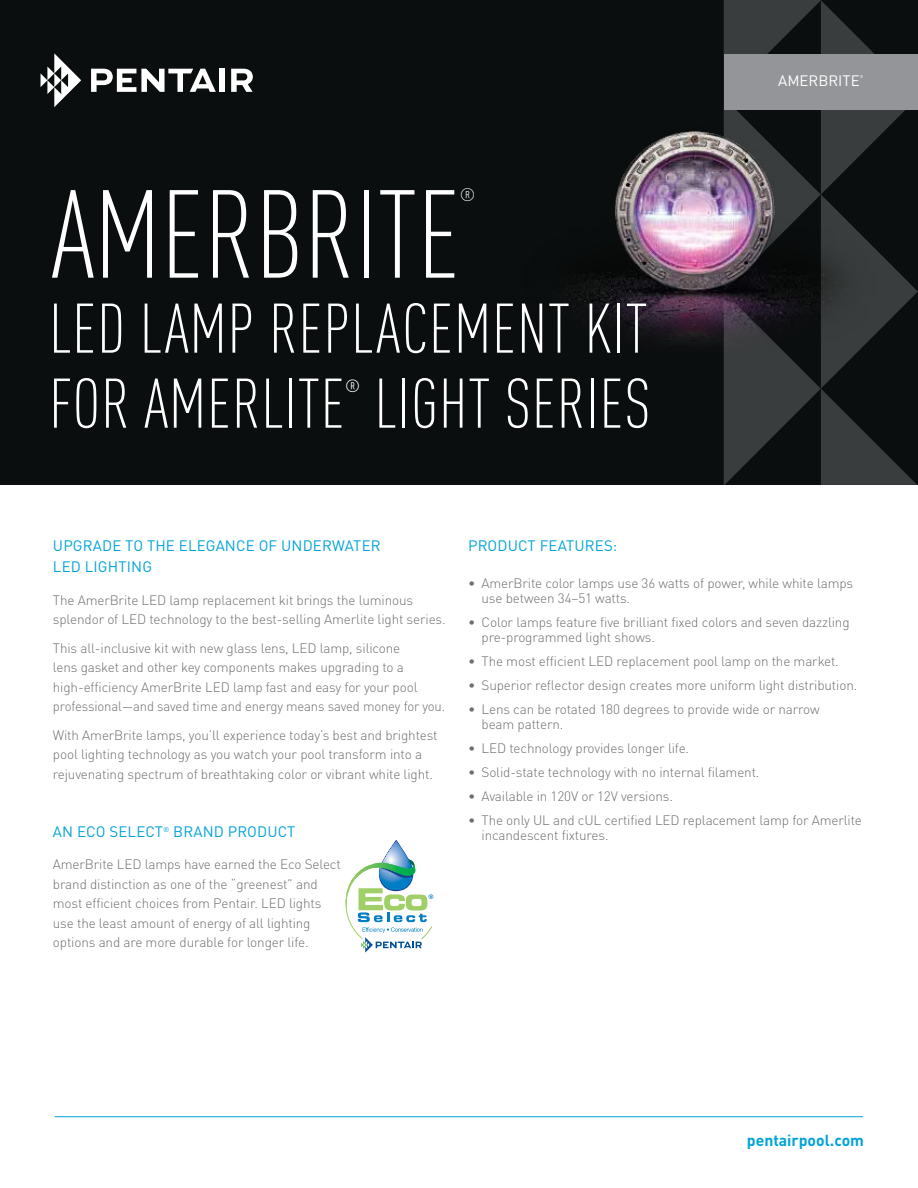
<style>
.page{position:relative;width:918px;height:1188px;background:#fff}
.page>*{position:absolute;margin:0;border:0;box-sizing:border-box;transform-origin:0 0}
.t1{font:300 condensed 123px "DIN Pro";color:#fff}
.t2{font:300 condensed 69px/75px "DIN Pro";letter-spacing:.01em;color:#fff}
.t3{font:300 condensed 18px "DIN Pro";color:#fff}
.t4{font:condensed 17.55px "DIN Pro";color:#fff}
.t5{font:700 15.75px "DIN Pro";color:#00a3d8}
.t6{font:15px/21px "DIN Pro";letter-spacing:.01em;color:#00a3d8}
.t7{font:15px "DIN Pro";color:#fff}
.t8{font:300 13.5px/19.5px "DIN Pro";letter-spacing:-.01em;color:#6d6e71}
.t9{font:4.2px "DIN Pro";color:#fff}
</style>
<div class="page">
<hr style="left:55px;top:1116px;width:808px;height:1px;background:#00a3d8">
<div style="left:0;top:0;width:918px;height:485px;background:#0b0e0e"></div>
<svg style="left:41px;top:53px;width:40px;height:54px"></svg>
<svg style="left:91px;top:69px;width:125px;height:23px"></svg>
<div style="left:220px;top:69px;width:5px;height:23px;background:#fff"></div>
<svg style="left:231px;top:69px;width:22px;height:23px"></svg>
<svg style="left:724px;top:0;width:194px;height:485px"></svg>
<hr style="left:345px;top:863px;width:1px;height:46px;background:#a0cf67">
<svg style="left:346px;top:840px;width:87px;height:113px"></svg>
<div style="left:724px;top:54px;width:194px;height:55px;background:#939598"></div>
<img style="left:570px;top:125px;width:348px;height:302px">
<h1 class="t1" style="left:52px;top:148px;width:410px">AMERBRITE</h1>
<h3 class="t3" style="left:460px;top:182px;width:17px">®</h3>
<h2 class="t2" style="left:49px;top:287px;width:603px">LED LAMP REPLACEMENT KIT<br>FOR AMERLITE LIGHT SERIES</h2>
<p class="t4" style="left:345px;top:373px;width:17px">®</p>
<p class="t7" style="left:778px;top:69px;width:83px">AMERBRITE</p>
<p class="t9" style="left:860px;top:73px;width:5px">®</p>
<p class="t6" style="left:53px;top:534px;width:329px">UPGRADE TO THE ELEGANCE OF UNDERWATER<br>LED LIGHTING</p>
<p class="t8" style="left:53px;top:589px;width:394px">The AmerBrite LED lamp replacement kit brings the luminous splendor of LED technology to the best-selling Amerlite light series.</p>
<p class="t8" style="left:53px;top:637px;width:394px">This all-inclusive kit with new glass lens, LED lamp, silicone<br>lens gasket and other key components makes upgrading to a high-efficiency AmerBrite LED lamp fast and easy for your pool professional—and saved time and energy means saved money for you.</p>
<p class="t8" style="left:53px;top:724px;width:386px">With AmerBrite lamps, you’ll experience today’s best and brightest pool lighting technology as you watch your pool transform into a rejuvenating spectrum of breathtaking color or vibrant white light.</p>
<p class="t6" style="left:53px;top:820px;width:244px">AN ECO SELECT<sup>®</sup> BRAND PRODUCT</p>
<p class="t8" style="left:53px;top:853px;width:289px">AmerBrite LED lamps have earned the Eco Select brand distinction as one of the “greenest” and most efficient choices from Pentair. LED lights use the least amount of energy of all lighting options and are more durable for longer life.</p>
<p class="t6" style="left:468px;top:534px;width:151px">PRODUCT FEATURES:</p>
<p class="t8" style="left:482px;top:575px;width:373px;line-height:15px;text-indent:-14px">• AmerBrite color lamps use 36 watts of power, while white lamps use between 34–51 watts.</p>
<p class="t8" style="left:482px;top:613px;width:370px;line-height:15px;text-indent:-14px">• Color lamps feature five brilliant fixed colors and seven dazzling pre-programmed light shows.</p>
<p class="t8" style="left:468px;top:650px;width:372px">• The most efficient LED replacement pool lamp on the market.</p>
<p class="t8" style="left:468px;top:674px;width:391px">• Superior reflector design creates more uniform light distribution.</p>
<p class="t8" style="left:482px;top:700px;width:340px;line-height:15px;text-indent:-14px">• Lens can be rotated 180 degrees to provide wide or narrow beam pattern.</p>
<p class="t8" style="left:468px;top:737px;width:223px">• LED technology provides longer life.</p>
<p class="t8" style="left:468px;top:761px;width:293px">• Solid-state technology with no internal filament.</p>
<p class="t8" style="left:468px;top:785px;width:206px">• Available in 120V or 12V versions.</p>
<p class="t8" style="left:482px;top:811px;width:382px;line-height:15px;text-indent:-14px">• The only UL and cUL certified LED replacement lamp for Amerlite incandescent fixtures.</p>
<p class="t5" style="left:747px;top:1127px;width:119px">pentairpool.com</p>
</div>
